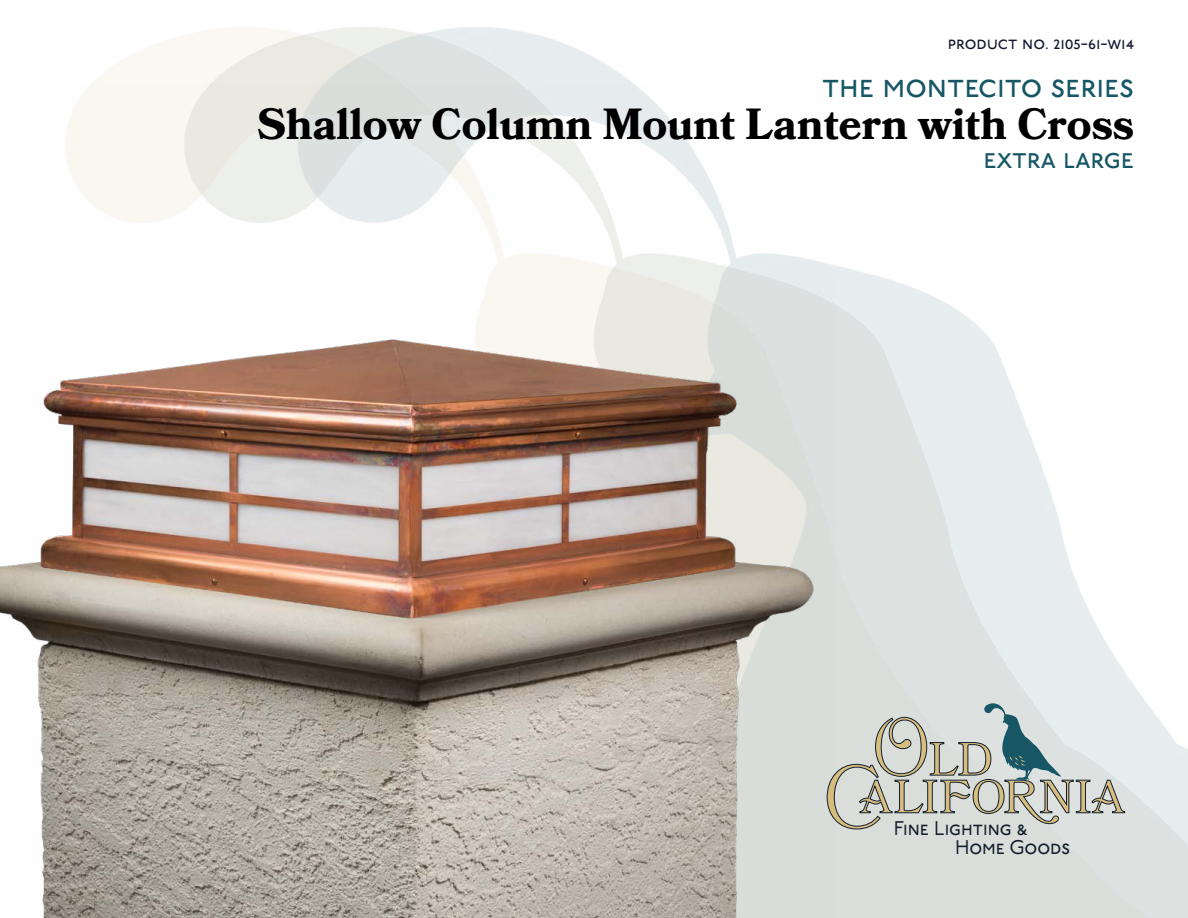
<style>
.page{position:relative;width:1188px;height:918px;background:#fff}
.page>*{position:absolute;margin:0;border:0;box-sizing:border-box;transform-origin:0 0}
.t1{font:46.5px "Bookmania";letter-spacing:.025em;color:#d7be7f}
.t2{font:700 43.5px "Bookmania";color:#000}
.t3{font:33px "P22 Underground Bk P";color:#175765}
.t4{font:28.5px "P22 Underground Bk P";color:#175765}
.t5{font:19.8px/18.1px "P22 Underground Bk P";color:#131e2d}
.t6{font:18px "P22 Underground Bk P";color:#131a2d}
.s1{font-weight:300;font-size:80.85px}
.s2{font-size:64.95px}
</style>
<div class="page">
<svg style="left:835px;top:702px;width:290px;height:127px;background:#c5cdcd"></svg>
<img style="left:0;top:85px;width:835px;height:833px">
<p class="t6" style="left:948px;top:33px;width:188px">product no. 2105-61-w14</p>
<p class="t3" style="left:822px;top:67px;width:313px">the montecito series</p>
<p class="t2" style="left:257px;top:99px;width:878px">Shallow Column Mount Lantern with Cross</p>
<p class="t4" style="left:983px;top:143px;width:152px">extra large</p>
<p class="t1" style="left:872px;top:732px;width:123px"><span class="s1">O</span>LD</p>
<p class="t1" style="left:824px;top:770px;width:301px"><span class="s2">C</span> ALIFORNIA</p>
<p class="t5" style="left:955px;top:820px;width:117px;text-indent:-61px">Fine Lighting &amp;<br>Home Goods</p>
</div>
